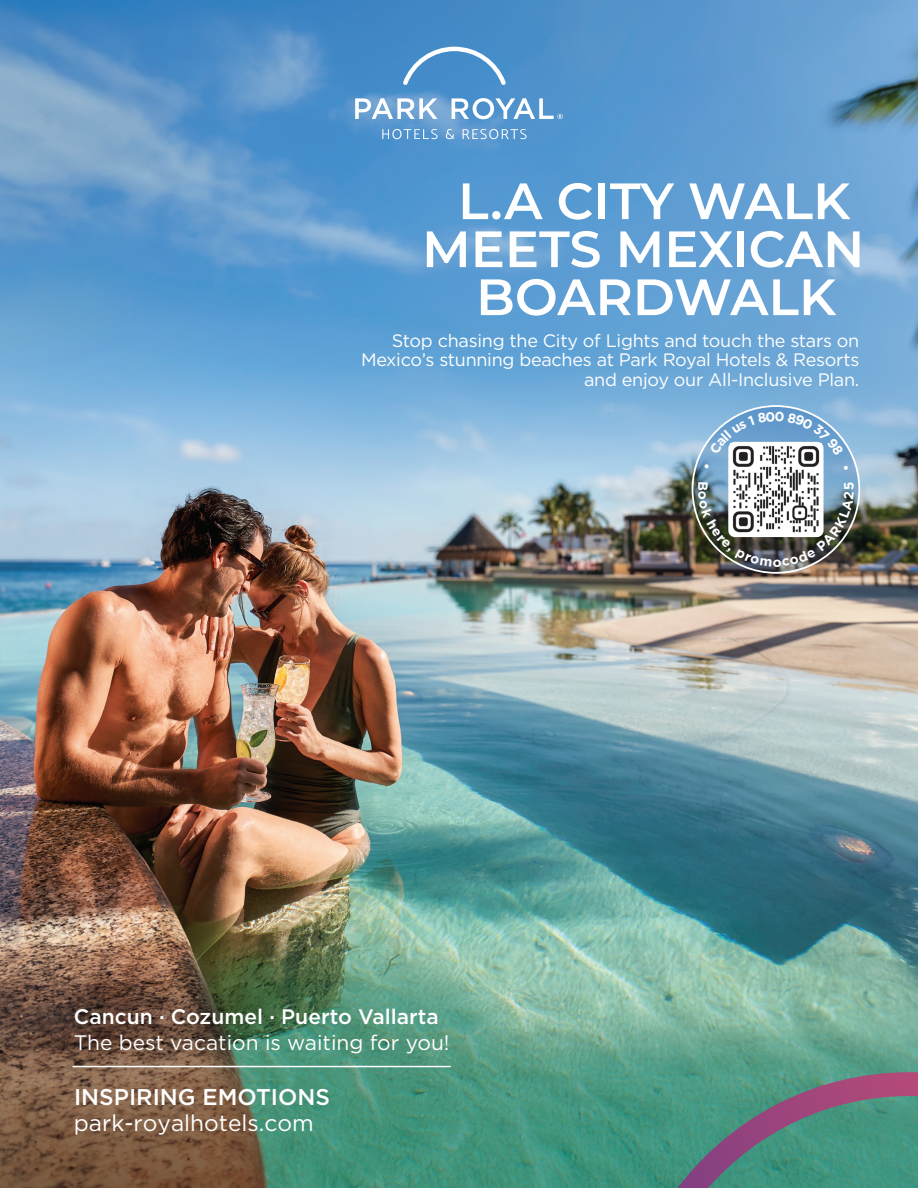
<style>
.page{position:relative;width:918px;height:1188px;background:#fff}
.page>*{position:absolute;margin:0;border:0;box-sizing:border-box;transform-origin:0 0}
.t1{font:600 51px/48px "Montserrat";color:#fff;text-align:center}
.t2{font:22.8px "Gotham";color:#fff}
.t3{font:500 22.8px "Gotham";color:#fff}
.t4{font:21px "Gotham";color:#fff}
.t5{font:500 21px "Gotham";color:#fff}
.t6{font:18px/19.5px "Gotham";letter-spacing:-.015em;color:#fff;text-align:right}
</style>
<div class="page">
<img style="left:0;top:0;width:918px;height:1188px">
<svg style="left:678px;top:1072px;width:240px;height:116px;background:#57857f"></svg>
<hr style="left:73px;top:1066px;width:377px;height:1px;background:#fff">
<svg style="left:693px;top:406px;width:166px;height:167px;background:#80a4c0"></svg>
<img style="left:730px;top:456px;width:91px;height:26px">
<svg style="left:446px;top:129px;width:8px;height:10px"></svg>
<svg style="left:463px;top:129px;width:64px;height:10px"></svg>
<svg style="left:382px;top:129px;width:56px;height:10px"></svg>
<svg style="left:355px;top:98px;width:83px;height:21px"></svg>
<svg style="left:452px;top:98px;width:111px;height:21px"></svg>
<svg style="left:403px;top:47px;width:103px;height:38px;background:#5f9dd1"></svg>
<svg style="left:704px;top:463px;width:5px;height:5px"></svg>
<svg style="left:709px;top:411px;width:135px;height:45px;background:#84abce"></svg>
<svg style="left:843px;top:465px;width:5px;height:6px"></svg>
<img style="left:698px;top:482px;width:156px;height:85px">
<h1 class="t1" style="left:422px;top:175px;width:444px">L.A CITY WALK<br>MEETS MEXICAN<br>BOARDWALK</h1>
<p class="t6" style="left:361px;top:331px;width:500px">Stop chasing the City of Lights and touch the stars on<br>Mexico’s stunning beaches at Park Royal Hotels &amp; Resorts and enjoy our All-Inclusive Plan.</p>
<p class="t5" style="left:74px;top:1003px;width:366px">Cancun · Cozumel · Puerto Vallarta</p>
<p class="t4" style="left:74px;top:1029px;width:377px">The best vacation is waiting for you!</p>
<p class="t3" style="left:74px;top:1082px;width:257px">INSPIRING EMOTIONS</p>
<p class="t2" style="left:74px;top:1108px;width:242px">park-royalhotels.com</p>
</div>
